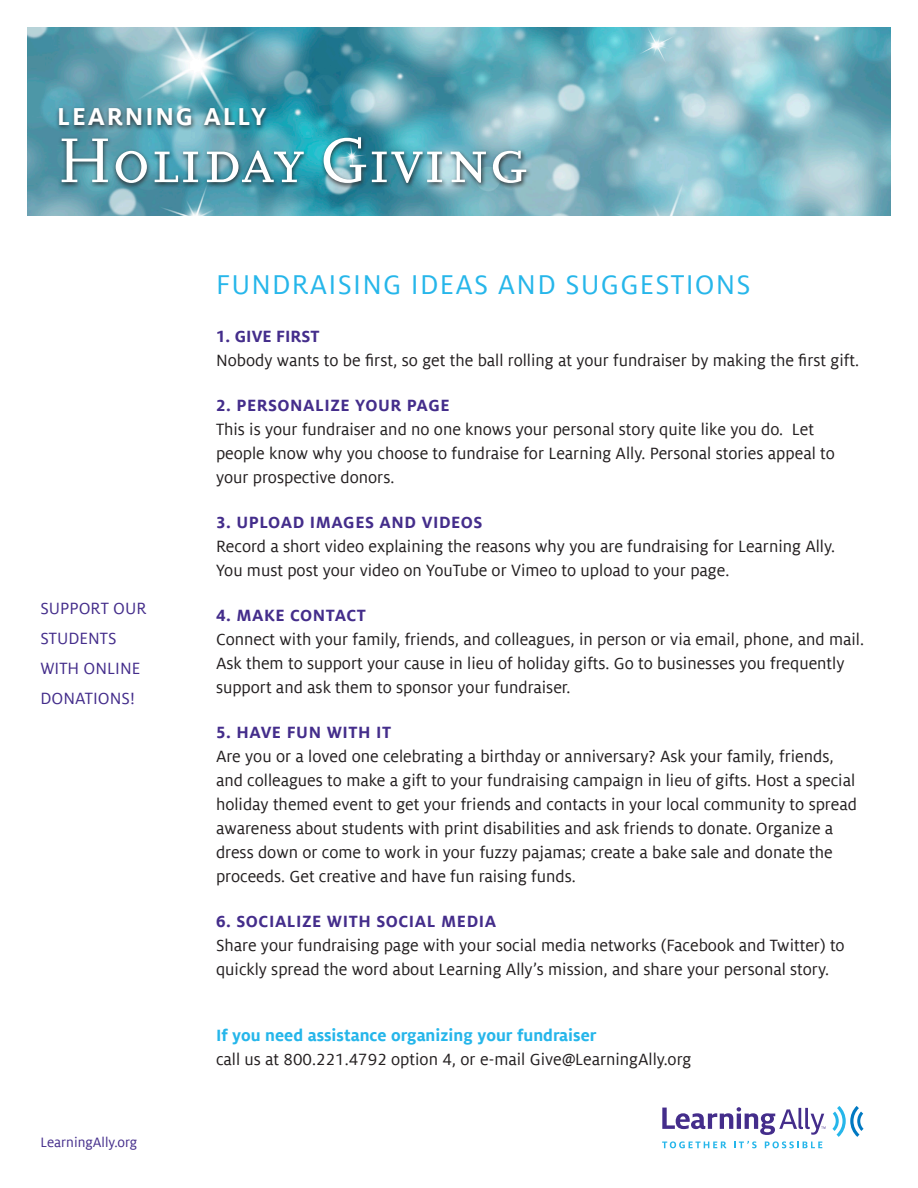
<style>
.page{position:relative;width:918px;height:1188px;background:#fff}
.page>*{position:absolute;margin:0;border:0;box-sizing:border-box;transform-origin:0 0}
.t1{font:66px "Scala LF Caps";color:#fff}
.t2{font:30px "Milo Offc";letter-spacing:.04em;color:#26b6ea}
.t3{font:700 27px "Milo Offc";letter-spacing:.07em;color:#fff}
.t4{font:18px/24px "Milo Offc";color:#231f20}
.t5{font:700 18px "Milo Offc";letter-spacing:.03em;color:#442d8b}
.t6{font:18px/30px "Milo Offc";color:#442d8b}
.t7{font:700 18px "Milo Offc";color:#442d8b}
.t8{font:15px "Milo Offc";color:#442d8b}
.s1{font-weight:700;color:#26b6ea}
</style>
<div class="page">
<img style="left:27px;top:27px;width:864px;height:189px">
<svg style="left:832px;top:1106px;width:32px;height:31px"></svg>
<svg style="left:662px;top:1107px;width:164px;height:28px"></svg>
<svg style="left:662px;top:1141px;width:64px;height:7px"></svg>
<svg style="left:734px;top:1141px;width:23px;height:7px"></svg>
<svg style="left:765px;top:1141px;width:57px;height:7px"></svg>
<div style="left:56px;top:106px;width:476px;height:83px;background:#231f20;opacity:.85"></div>
<p class="t3" style="left:57px;top:101px;width:211px">LEARNING ALLY</p>
<p class="t1" style="left:57px;top:125px;width:473px">Holiday Giving</p>
<p class="t6" style="left:40px;top:593px;width:108px">SUPPORT OUR<br>STUDENTS<br>WITH ONLINE<br>DONATIONS!</p>
<p class="t8" style="left:40px;top:1135px;width:98px">LearningAlly.org</p>
<p class="t2" style="left:216px;top:268px;width:536px">FUNDRAISING IDEAS AND SUGGESTIONS</p>
<p class="t7" style="left:216px;top:326px;width:105px">1. GIVE FIRST</p>
<p class="t4" style="left:216px;top:348px;width:645px">Nobody wants to be first, so get the ball rolling at your fundraiser by making the first gift.</p>
<p class="t5" style="left:216px;top:395px;width:235px">2. PERSONALIZE YOUR PAGE</p>
<p class="t4" style="left:216px;top:417px;width:620px">This is your fundraiser and no one knows your personal story quite like you do. Let people know why you choose to fundraise for Learning Ally. Personal stories appeal to your prospective donors.</p>
<p class="t5" style="left:216px;top:512px;width:268px">3. UPLOAD IMAGES AND VIDEOS</p>
<p class="t4" style="left:216px;top:534px;width:621px">Record a short video explaining the reasons why you are fundraising for Learning Ally.<br>You must post your video on YouTube or Vimeo to upload to your page.</p>
<p class="t5" style="left:216px;top:605px;width:152px">4. MAKE CONTACT</p>
<p class="t4" style="left:216px;top:627px;width:649px">Connect with your family, friends, and colleagues, in person or via email, phone, and mail.<br>Ask them to support your cause in lieu of holiday gifts. Go to businesses you frequently support and ask them to sponsor your fundraiser.</p>
<p class="t5" style="left:216px;top:722px;width:177px">5. HAVE FUN WITH IT</p>
<p class="t4" style="left:216px;top:744px;width:642px">Are you or a loved one celebrating a birthday or anniversary? Ask your family, friends, and colleagues to make a gift to your fundraising campaign in lieu of gifts. Host a special holiday themed event to get your friends and contacts in your local community to spread awareness about students with print disabilities and ask friends to donate. Organize a dress down or come to work in your fuzzy pajamas; create a bake sale and donate the proceeds. Get creative and have fun raising funds.</p>
<p class="t5" style="left:216px;top:911px;width:282px">6. SOCIALIZE WITH SOCIAL MEDIA</p>
<p class="t4" style="left:216px;top:933px;width:630px">Share your fundraising page with your social media networks (Facebook and Twitter) to quickly spread the word about Learning Ally’s mission, and share your personal story.</p>
<p class="t4" style="left:216px;top:1023px;width:477px"><span class="s1">If you need assistance organizing your fundraiser<br></span>call us at 800.221.4792 option 4, or e-mail Give@LearningAlly.org</p>
</div>
